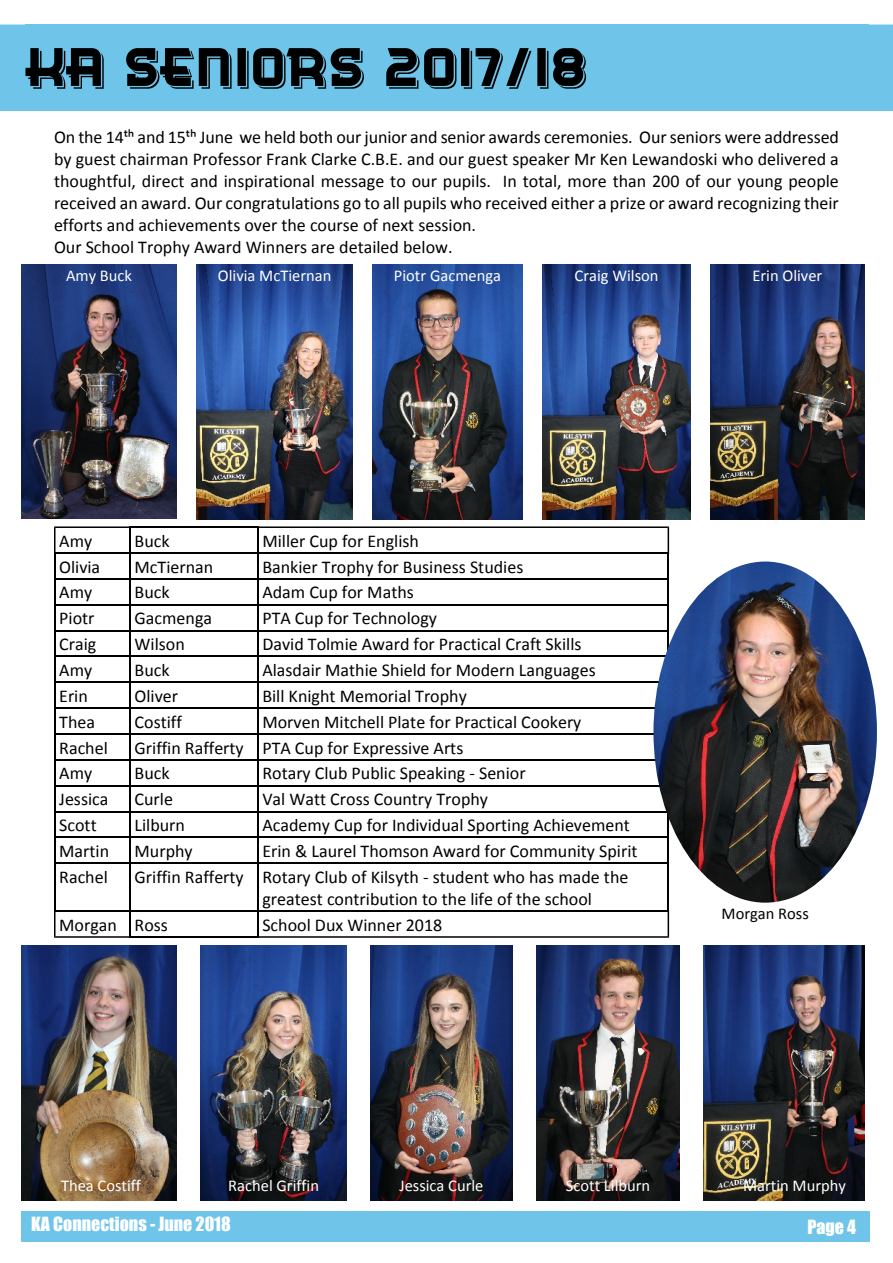
<style>
.page{position:relative;width:893px;height:1263px;background:#fff}
.page>*{position:absolute;margin:0;border:0;box-sizing:border-box;transform-origin:0 0}
.t1{font:54px "Cinema Gothic BTN Shadow";color:#000}
.t2{font:18px/22px "Calibri";color:#000}
.t3{font:18px "Impact";color:#fff}
.t4{font:16.5px "Calibri";color:#fff}
.t5{font:16.5px "Calibri";color:#000}
</style>
<div class="page">
<div style="left:0;top:25px;width:893px;height:86px;background:#6ec5e9"></div>
<div style="left:21px;top:1211px;width:849px;height:31px;background:#6ec5e9"></div>
<img style="left:21px;top:264px;width:156px;height:254px">
<img style="left:197px;top:264px;width:156px;height:255px">
<img style="left:200px;top:945px;width:147px;height:255px">
<img style="left:703px;top:945px;width:161px;height:255px">
<hr style="left:129px;top:526px;width:130px;height:2px;background:#000">
<hr style="left:129px;top:552px;width:130px;height:2px;background:#000">
<hr style="left:54px;top:578px;width:77px;height:2px;background:#000">
<hr style="left:129px;top:578px;width:130px;height:2px;background:#000">
<hr style="left:54px;top:604px;width:77px;height:1px;background:#000">
<hr style="left:129px;top:604px;width:130px;height:1px;background:#000">
<hr style="left:54px;top:630px;width:77px;height:1px;background:#000">
<hr style="left:129px;top:630px;width:130px;height:1px;background:#000">
<hr style="left:54px;top:656px;width:77px;height:1px;background:#000">
<hr style="left:129px;top:656px;width:130px;height:1px;background:#000">
<hr style="left:54px;top:681px;width:77px;height:2px;background:#000">
<hr style="left:129px;top:681px;width:130px;height:2px;background:#000">
<hr style="left:54px;top:707px;width:77px;height:2px;background:#000">
<hr style="left:129px;top:707px;width:130px;height:2px;background:#000">
<hr style="left:54px;top:733px;width:77px;height:2px;background:#000">
<hr style="left:129px;top:733px;width:130px;height:2px;background:#000">
<hr style="left:54px;top:759px;width:77px;height:2px;background:#000">
<hr style="left:129px;top:759px;width:130px;height:2px;background:#000">
<hr style="left:54px;top:785px;width:77px;height:1px;background:#000">
<hr style="left:129px;top:785px;width:130px;height:1px;background:#000">
<hr style="left:54px;top:811px;width:77px;height:1px;background:#000">
<hr style="left:129px;top:811px;width:130px;height:1px;background:#000">
<hr style="left:54px;top:837px;width:77px;height:1px;background:#000">
<hr style="left:129px;top:837px;width:130px;height:1px;background:#000">
<hr style="left:54px;top:862px;width:77px;height:2px;background:#000">
<hr style="left:129px;top:862px;width:130px;height:2px;background:#000">
<hr style="left:129px;top:910px;width:130px;height:2px;background:#000">
<hr style="left:129px;top:936px;width:130px;height:2px;background:#000">
<svg style="left:54px;top:526px;width:75px;height:28px"></svg>
<hr style="left:54px;top:552px;width:2px;height:28px;background:#000">
<hr style="left:54px;top:578px;width:2px;height:27px;background:#000">
<hr style="left:54px;top:604px;width:2px;height:27px;background:#000">
<hr style="left:54px;top:630px;width:2px;height:27px;background:#000">
<hr style="left:54px;top:656px;width:2px;height:27px;background:#000">
<hr style="left:54px;top:681px;width:2px;height:28px;background:#000">
<hr style="left:54px;top:707px;width:2px;height:28px;background:#000">
<hr style="left:54px;top:733px;width:2px;height:28px;background:#000">
<hr style="left:54px;top:759px;width:2px;height:27px;background:#000">
<hr style="left:54px;top:785px;width:2px;height:27px;background:#000">
<hr style="left:54px;top:811px;width:2px;height:27px;background:#000">
<hr style="left:54px;top:837px;width:2px;height:27px;background:#000">
<hr style="left:54px;top:862px;width:2px;height:50px;background:#000">
<svg style="left:54px;top:910px;width:75px;height:28px"></svg>
<hr style="left:129px;top:526px;width:2px;height:28px;background:#000">
<hr style="left:129px;top:552px;width:2px;height:28px;background:#000">
<hr style="left:129px;top:578px;width:2px;height:27px;background:#000">
<hr style="left:129px;top:604px;width:2px;height:27px;background:#000">
<hr style="left:129px;top:630px;width:2px;height:27px;background:#000">
<hr style="left:129px;top:656px;width:2px;height:27px;background:#000">
<hr style="left:129px;top:681px;width:2px;height:28px;background:#000">
<hr style="left:129px;top:707px;width:2px;height:28px;background:#000">
<hr style="left:129px;top:733px;width:2px;height:28px;background:#000">
<hr style="left:129px;top:759px;width:2px;height:27px;background:#000">
<hr style="left:129px;top:785px;width:2px;height:27px;background:#000">
<hr style="left:129px;top:811px;width:2px;height:27px;background:#000">
<hr style="left:129px;top:837px;width:2px;height:27px;background:#000">
<hr style="left:129px;top:862px;width:2px;height:50px;background:#000">
<hr style="left:129px;top:910px;width:2px;height:28px;background:#000">
<hr style="left:257px;top:862px;width:2px;height:50px;background:#000">
<svg style="left:257px;top:526px;width:412px;height:338px"></svg>
<hr style="left:668px;top:862px;width:1px;height:50px;background:#000">
<svg style="left:257px;top:910px;width:412px;height:28px"></svg>
<img style="left:372px;top:264px;width:151px;height:255px">
<img style="left:543px;top:264px;width:148px;height:255px">
<img style="left:710px;top:264px;width:154px;height:255px">
<img style="left:21px;top:945px;width:156px;height:255px">
<img style="left:370px;top:945px;width:143px;height:255px">
<img style="left:536px;top:945px;width:144px;height:255px">
<img style="left:653px;top:561px;width:224px;height:342px;border-radius:50%">
<h1 class="t1" style="left:26px;top:31px;width:563px">KA SENIORS 2017/18</h1>
<p class="t2" style="left:54px;top:128px;width:786px">On the 14th and 15th June we held both our junior and senior awards ceremonies. Our seniors were addressed by guest chairman Professor Frank Clarke C.B.E. and our guest speaker Mr Ken Lewandoski who delivered a thoughtful, direct and inspirational message to our pupils. In total, more than 200 of our young people received an award. Our congratulations go to all pupils who received either a prize or award recognizing their efforts and achievements over the course of next session.<br>Our School Trophy Award Winners are detailed below.</p>
<p class="t4" style="left:66px;top:269px;width:68px">Amy Buck</p>
<p class="t4" style="left:218px;top:269px;width:115px">Olivia McTiernan</p>
<p class="t4" style="left:394px;top:269px;width:109px">Piotr Gacmenga</p>
<p class="t4" style="left:575px;top:269px;width:85px">Craig Wilson</p>
<p class="t4" style="left:752px;top:269px;width:71px">Erin Oliver</p>
<p class="t2" style="left:59px;top:531px;width:34px">Amy</p>
<p class="t2" style="left:135px;top:531px;width:37px">Buck</p>
<p class="t2" style="left:262px;top:531px;width:158px">Miller Cup for English</p>
<p class="t2" style="left:59px;top:557px;width:43px">Olivia</p>
<p class="t2" style="left:135px;top:557px;width:80px">McTiernan</p>
<p class="t2" style="left:262px;top:557px;width:263px">Bankier Trophy for Business Studies</p>
<p class="t2" style="left:59px;top:583px;width:34px">Amy</p>
<p class="t2" style="left:135px;top:583px;width:37px">Buck</p>
<p class="t2" style="left:262px;top:583px;width:153px">Adam Cup for Maths</p>
<p class="t2" style="left:59px;top:609px;width:37px">Piotr</p>
<p class="t2" style="left:135px;top:609px;width:79px">Gacmenga</p>
<p class="t2" style="left:262px;top:609px;width:176px">PTA Cup for Technology</p>
<p class="t2" style="left:59px;top:635px;width:39px">Craig</p>
<p class="t2" style="left:135px;top:635px;width:52px">Wilson</p>
<p class="t2" style="left:262px;top:635px;width:321px">David Tolmie Award for Practical Craft Skills</p>
<p class="t2" style="left:59px;top:660px;width:34px">Amy</p>
<p class="t2" style="left:135px;top:660px;width:37px">Buck</p>
<p class="t2" style="left:262px;top:660px;width:335px">Alasdair Mathie Shield for Modern Languages</p>
<p class="t2" style="left:59px;top:686px;width:30px">Erin</p>
<p class="t2" style="left:135px;top:686px;width:45px">Oliver</p>
<p class="t2" style="left:262px;top:686px;width:206px">Bill Knight Memorial Trophy</p>
<p class="t2" style="left:59px;top:712px;width:37px">Thea</p>
<p class="t2" style="left:135px;top:712px;width:49px">Costiff</p>
<p class="t2" style="left:262px;top:712px;width:321px">Morven Mitchell Plate for Practical Cookery</p>
<p class="t2" style="left:59px;top:738px;width:50px">Rachel</p>
<p class="t2" style="left:135px;top:738px;width:330px">Griffin Rafferty PTA Cup for Expressive Arts</p>
<p class="t2" style="left:59px;top:764px;width:34px">Amy</p>
<p class="t2" style="left:135px;top:764px;width:37px">Buck</p>
<p class="t2" style="left:262px;top:764px;width:265px">Rotary Club Public Speaking - Senior</p>
<p class="t2" style="left:59px;top:790px;width:51px">Jessica</p>
<p class="t2" style="left:135px;top:790px;width:40px">Curle</p>
<p class="t2" style="left:262px;top:790px;width:227px">Val Watt Cross Country Trophy</p>
<p class="t2" style="left:59px;top:815px;width:39px">Scott</p>
<p class="t2" style="left:135px;top:815px;width:52px">Lilburn</p>
<p class="t2" style="left:262px;top:815px;width:369px">Academy Cup for Individual Sporting Achievement</p>
<p class="t2" style="left:59px;top:841px;width:51px">Martin</p>
<p class="t2" style="left:135px;top:841px;width:60px">Murphy</p>
<p class="t2" style="left:262px;top:841px;width:377px">Erin &amp; Laurel Thomson Award for Community Spirit</p>
<p class="t2" style="left:59px;top:867px;width:50px">Rachel</p>
<p class="t2" style="left:262px;top:867px;width:368px;text-indent:-128px">Griffin Rafferty Rotary Club of Kilsyth - student who has made the greatest contribution to the life of the school</p>
<p class="t2" style="left:59px;top:915px;width:110px">Morgan Ross</p>
<p class="t2" style="left:262px;top:915px;width:181px">School Dux Winner 2018</p>
<p class="t5" style="left:721px;top:907px;width:89px">Morgan Ross</p>
<p class="t4" style="left:61px;top:1179px;width:81px">Thea Costiff</p>
<p class="t4" style="left:228px;top:1179px;width:92px">Rachel Griffin</p>
<p class="t4" style="left:399px;top:1179px;width:86px">Jessica Curle</p>
<p class="t4" style="left:566px;top:1179px;width:86px">Scott Lilburn</p>
<p class="t4" style="left:743px;top:1179px;width:104px">Martin Murphy</p>
<p class="t3" style="left:31px;top:1217px;width:201px">KA Connections - June 2018</p>
<p class="t3" style="left:807px;top:1219px;width:50px">Page 4</p>
</div>
